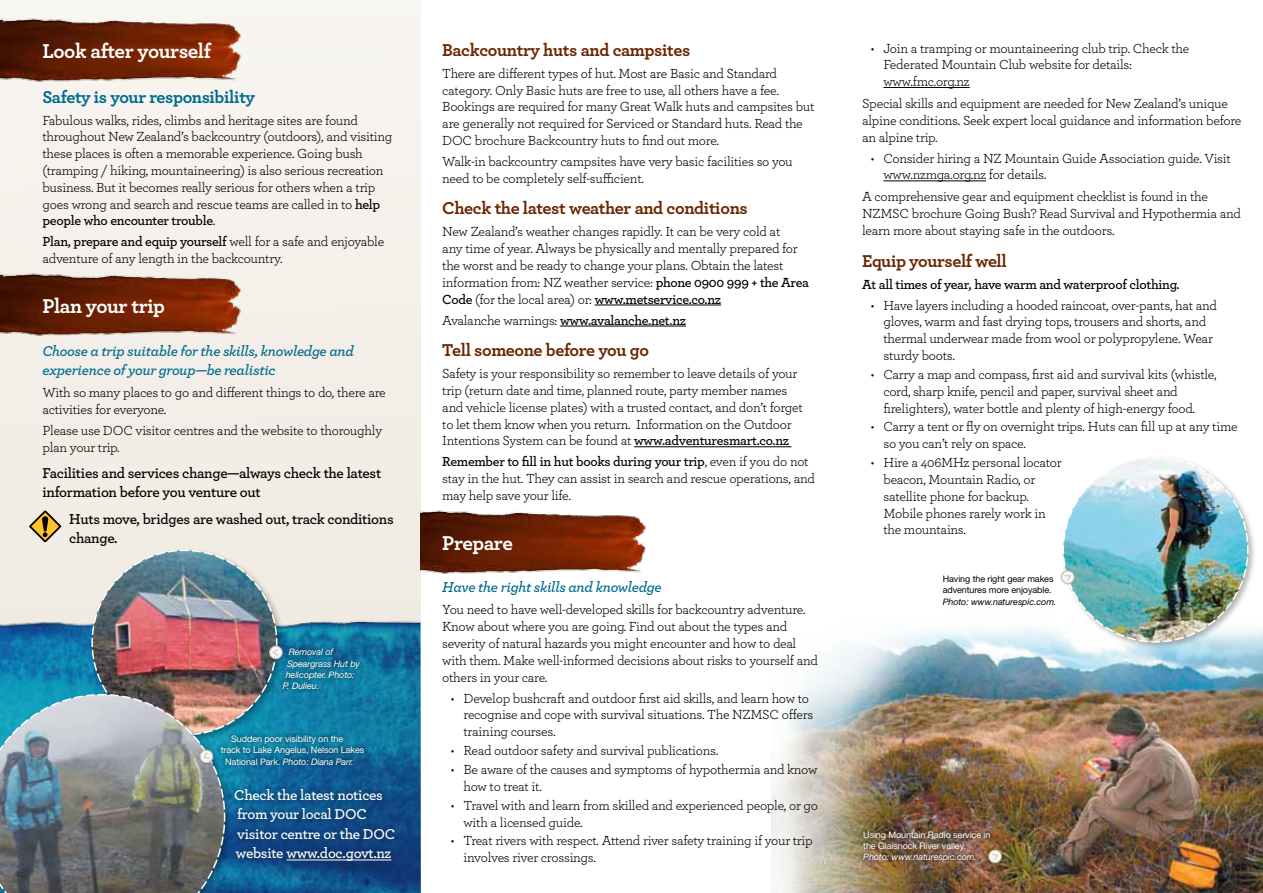
<style>
.page{position:relative;width:1263px;height:893px;background:#fff}
.page>*{position:absolute;margin:0;border:0;box-sizing:border-box;transform-origin:0 0}
.t1{font:700 21px "Archer";letter-spacing:-.02em;color:#fff}
.t2{font:700 18px "Archer";letter-spacing:-.02em;color:#6c2600}
.t3{font:700 18px "Archer";letter-spacing:-.025em;color:#006a8d}
.t4{font:600 15px/19.5px "Archer";letter-spacing:-.02em;color:#000}
.t5{font:italic 600 15px/19.5px "Archer";letter-spacing:-.02em;color:#006a8d}
.t6{font:600 15px/19.5px "Archer";letter-spacing:-.02em;color:#fff}
.t7{font:13.8px/16.8px "Archer";letter-spacing:-.02em;color:#000}
.t8{font:600 13.8px "Archer";letter-spacing:-.02em;color:#000}
.t9{font:9px/11.2px "Helvetica Neue LT Std";letter-spacing:-.01em;color:#fff}
.t10{font:italic 9px "Helvetica Neue LT Std";letter-spacing:-.01em;color:#fff}
.t11{font:9px/11.2px "Helvetica Neue LT Std";letter-spacing:-.01em;color:#000}
.t12{font:italic 9px "Helvetica Neue LT Std";letter-spacing:-.01em;color:#000}
.s1{font-weight:600}
.s2{font-style:normal}
.s3{font-weight:400}
</style>
<div class="page">
<img style="left:771px;top:627px;width:492px;height:266px">
<div style="left:0;top:0;width:420px;height:893px;background:#f4f0ea"></div>
<img style="left:234px;top:588px;width:187px;height:305px">
<img style="left:0;top:18px;width:241px;height:64px">
<img style="left:0;top:273px;width:241px;height:63px">
<img style="left:420px;top:504px;width:226px;height:73px">
<div style="left:227px;top:782px;width:175px;height:87px;background:#000;opacity:.23"></div>
<hr style="left:286px;top:860px;width:105px;height:1px;background:#fff">
<hr style="left:595px;top:305px;width:126px;height:1px;background:#000">
<hr style="left:560px;top:326px;width:126px;height:1px;background:#000">
<hr style="left:634px;top:446px;width:157px;height:1px;background:#000">
<div style="left:30px;top:511px;width:31px;height:31px;background:#f1ece4;border-radius:15px"></div>
<div style="left:30px;top:511px;width:31px;height:31px;border:1px solid #000;border-radius:15px"></div>
<svg style="left:31px;top:512px;width:29px;height:29px"></svg>
<div style="left:31px;top:512px;width:29px;height:29px;border:1px solid #000;border-radius:14px"></div>
<svg style="left:42px;top:516px;width:6px;height:21px"></svg>
<hr style="left:883px;top:87px;width:87px;height:1px;background:#000">
<hr style="left:883px;top:181px;width:103px;height:1px;background:#000">
<div style="left:1060px;top:454px;width:197px;height:197px;background:#000;opacity:.3"></div>
<div style="left:89px;top:547px;width:197px;height:197px;background:#000;opacity:.3"></div>
<svg style="left:0;top:813px;width:226px;height:80px;background:#5d6265"></svg>
<div style="left:278px;top:645px;width:86px;height:49px;background:#000;opacity:.23"></div>
<div style="left:216px;top:731px;width:152px;height:38px;background:#000;opacity:.23"></div>
<div style="left:859px;top:827px;width:135px;height:40px;background:#000;opacity:.23"></div>
<div style="left:267px;top:644px;width:17px;height:17px;background:#000;opacity:.24"></div>
<svg style="left:270px;top:646px;width:12px;height:13px"></svg>
<div style="left:269px;top:646px;width:14px;height:13px;border:1px solid #cac3b5;border-radius:50%"></div>
<img style="left:0;top:549px;width:278px;height:264px">
<img style="left:1060px;top:456px;width:189px;height:187px">
<div style="left:986px;top:847px;width:17px;height:18px;background:#000;opacity:.24"></div>
<svg style="left:988px;top:849px;width:14px;height:15px"></svg>
<h1 class="t1" style="left:43px;top:35px;width:170px">Look after yourself</h1>
<h2 class="t3" style="left:43px;top:82px;width:214px">Safety is your responsibility</h2>
<p class="t7" style="left:43px;top:111px;width:351px">Fabulous walks, rides, climbs and heritage sites are found throughout New Zealand’s backcountry (outdoors), and visiting these places is often a memorable experience. Going bush (tramping / hiking, mountaineering) is also serious recreation business. But it becomes really serious for others when a trip goes wrong and search and rescue teams are called in to <span class="s1">help people who encounter trouble</span>.</p>
<p class="t7" style="left:43px;top:233px;width:343px"><span class="s1">Plan, prepare and equip yourself</span> well for a safe and enjoyable adventure of any length in the backcountry.</p>
<h1 class="t1" style="left:43px;top:289px;width:124px">Plan your trip</h1>
<p class="t5" style="left:43px;top:340px;width:313px">Choose a trip suitable for the skills, knowledge and experience of your group—be realistic</p>
<p class="t7" style="left:43px;top:383px;width:345px">With so many places to go and different things to do, there are activities for everyone.</p>
<p class="t7" style="left:43px;top:421px;width:341px">Please use DOC visitor centres and the website to thoroughly plan your trip.</p>
<p class="t4" style="left:43px;top:462px;width:340px">Facilities and services change—always check the latest information before you venture out</p>
<p class="t4" style="left:69px;top:508px;width:326px">Huts move, bridges are washed out, track conditions change.</p>
<p class="t10" style="left:289px;top:647px;width:46px">Removal of</p>
<p class="t10" style="left:287px;top:658px;width:74px">Speargrass Hut by</p>
<p class="t10" style="left:286px;top:669px;width:70px">helicopter. Photo:</p>
<p class="t10" style="left:283px;top:681px;width:38px">P. Dulieu.</p>
<p class="t9" style="left:231px;top:733px;width:114px">Sudden poor visibility on the</p>
<p class="t9" style="left:221px;top:744px;width:145px">track to Lake Angelus, Nelson Lakes</p>
<p class="t10" style="left:225px;top:756px;width:130px"><span class="s2">National Park.</span> Photo: Diana Parr.</p>
<p class="t6" style="left:234px;top:784px;width:162px">Check the latest notices from your local DOC visitor centre or the DOC website www.doc.govt.nz</p>
<h2 class="t2" style="left:442px;top:36px;width:249px">Backcountry huts and campsites</h2>
<p class="t7" style="left:442px;top:64px;width:374px">There are different types of hut. Most are Basic and Standard category. Only Basic huts are free to use, all others have a fee.<br>Bookings are required for many Great Walk huts and campsites but are generally not required for Serviced or Standard huts. Read the DOC brochure Backcountry huts to find out more.</p>
<p class="t7" style="left:442px;top:152px;width:352px">Walk-in backcountry campsites have very basic facilities so you need to be completely self-sufficient.</p>
<h2 class="t2" style="left:442px;top:194px;width:307px">Check the latest weather and conditions</h2>
<p class="t7" style="left:442px;top:223px;width:368px">New Zealand’s weather changes rapidly. It can be very cold at<br>any time of year. Always be physically and mentally prepared for the worst and be ready to change your plans. Obtain the latest information from: NZ weather service: <span class="s1">phone 0900 999 + the Area Code</span> (for the local area) or: <span class="s1">www.metservice.co.nz</span></p>
<p class="t8" style="left:442px;top:310px;width:245px"><span class="s3">Avalanche warnings:</span> www.avalanche.net.nz</p>
<h2 class="t2" style="left:442px;top:336px;width:208px">Tell someone before you go</h2>
<p class="t7" style="left:442px;top:365px;width:362px">Safety is your responsibility so remember to leave details of your trip (return date and time, planned route, party member names and vehicle license plates) with a trusted contact, and don’t forget to let them know when you return. Information on the Outdoor Intentions System can be found at <span class="s1">www.adventuresmart.co.nz</span></p>
<p class="t7" style="left:442px;top:453px;width:374px"><span class="s1">Remember to fill in hut books during your trip</span>, even if you do not stay in the hut. They can assist in search and rescue operations, and may help save your life.</p>
<h1 class="t1" style="left:442px;top:526px;width:72px">Prepare</h1>
<p class="t5" style="left:442px;top:577px;width:221px">Have the right skills and knowledge</p>
<p class="t7" style="left:442px;top:601px;width:377px">You need to have well-developed skills for backcountry adventure.<br>Know about where you are going. Find out about the types and severity of natural hazards you might encounter and how to deal with them. Make well-informed decisions about risks to yourself and others in your care.</p>
<p class="t7" style="left:463px;top:689px;width:351px;text-indent:-13px">• Develop bushcraft and outdoor first aid skills, and learn how to recognise and cope with survival situations. The NZMSC offers training courses.</p>
<p class="t7" style="left:451px;top:741px;width:269px">• Read outdoor safety and survival publications.</p>
<p class="t7" style="left:463px;top:760px;width:355px;text-indent:-13px">• Be aware of the causes and symptoms of hypothermia and know how to treat it.</p>
<p class="t7" style="left:463px;top:796px;width:356px;text-indent:-13px">• Travel with and learn from skilled and experienced people, or go with a licensed guide.</p>
<p class="t7" style="left:463px;top:832px;width:351px;text-indent:-13px">• Treat rivers with respect. Attend river safety training if your trip involves river crossings.</p>
<p class="t7" style="left:883px;top:39px;width:307px;text-indent:-13px">• Join a tramping or mountaineering club trip. Check the<br>Federated Mountain Club website for details: www.fmc.org.nz</p>
<p class="t7" style="left:862px;top:94px;width:381px">Special skills and equipment are needed for New Zealand’s unique alpine conditions. Seek expert local guidance and information before an alpine trip.</p>
<p class="t7" style="left:883px;top:149px;width:349px;text-indent:-13px">• Consider hiring a NZ Mountain Guide Association guide. Visit www.nzmga.org.nz for details.</p>
<p class="t7" style="left:862px;top:188px;width:380px">A comprehensive gear and equipment checklist is found in the<br>NZMSC brochure Going Bush? Read Survival and Hypothermia and learn more about staying safe in the outdoors.</p>
<h2 class="t2" style="left:862px;top:246px;width:146px">Equip yourself well</h2>
<p class="t8" style="left:862px;top:274px;width:319px">At all times of year, have warm and waterproof clothing.</p>
<p class="t7" style="left:883px;top:296px;width:335px;text-indent:-13px">• Have layers including a hooded raincoat, over-pants, hat and gloves, warm and fast drying tops, trousers and shorts, and thermal underwear made from wool or polypropylene. Wear sturdy boots.</p>
<p class="t7" style="left:883px;top:365px;width:335px;text-indent:-13px">• Carry a map and compass, first aid and survival kits (whistle, cord, sharp knife, pencil and paper, survival sheet and firelighters), water bottle and plenty of high-energy food.</p>
<p class="t7" style="left:883px;top:418px;width:356px;text-indent:-13px">• Carry a tent or fly on overnight trips. Huts can fill up at any time so you can’t rely on space.</p>
<p class="t7" style="left:883px;top:453px;width:180px;text-indent:-13px">• Hire a 406MHz personal locator beacon, Mountain Radio, or satellite phone for backup.<br>Mobile phones rarely work in the mountains.</p>
<p class="t11" style="left:943px;top:573px;width:112px">Having the right gear makes adventures more enjoyable.</p>
<p class="t12" style="left:943px;top:596px;width:115px">Photo: www.naturespic.com.</p>
<p class="t9" style="left:863px;top:829px;width:129px">Using Mountain Radio service in the Glaisnock River valley.</p>
<p class="t10" style="left:863px;top:851px;width:115px">Photo: www.naturespic.com.</p>
</div>
